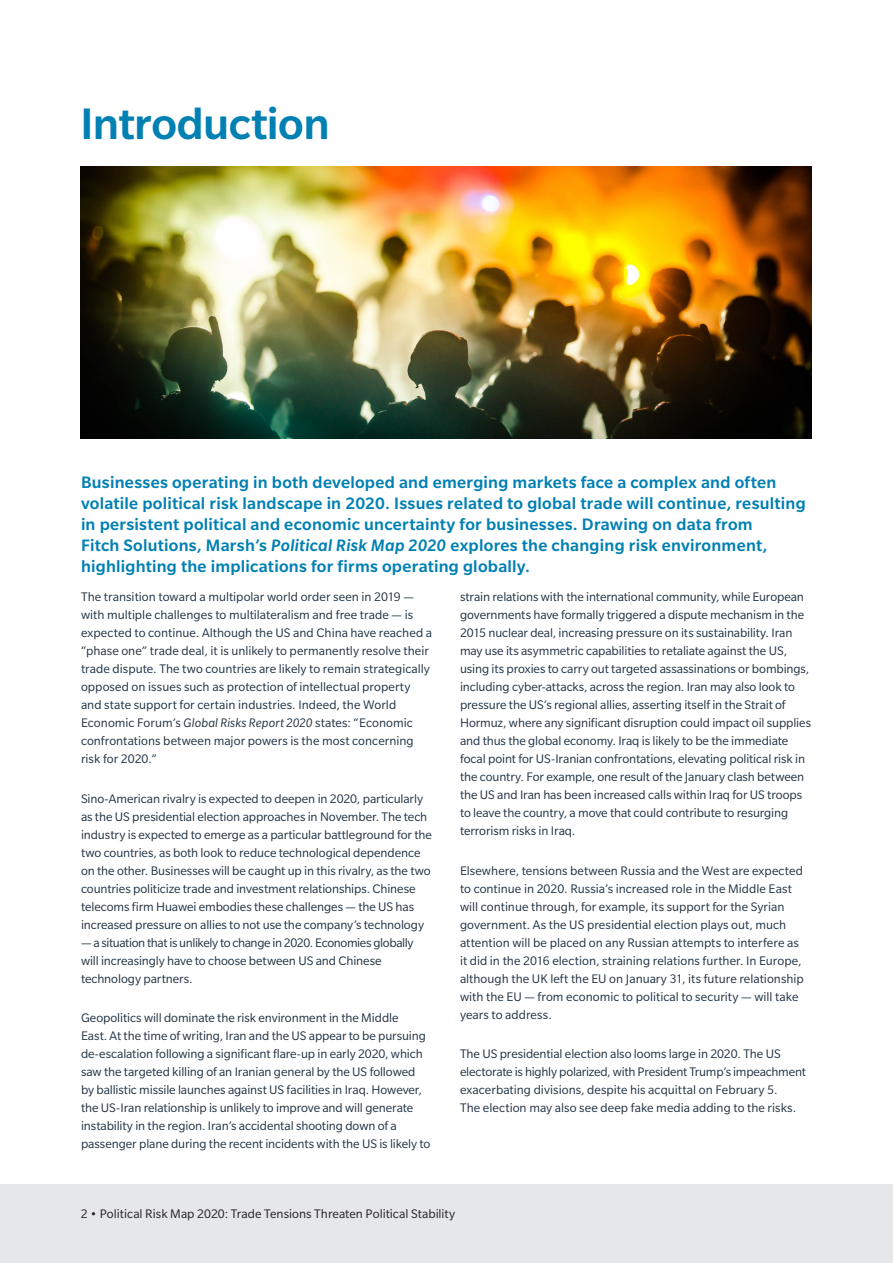
<style>
.page{position:relative;width:893px;height:1263px;background:#fff}
.page>*{position:absolute;margin:0;border:0;box-sizing:border-box;transform-origin:0 0}
.Body_Subhead_1_32_34{font:500 48px "Slate Pro";letter-spacing:-.01em;color:#0080b3}
.Body_Subhead_3_12_14{font:500 18px/21px "Slate Pro";letter-spacing:.015em;color:#0080b3}
.Body_Text_9_12{font:13.5px/18px "Slate Pro";letter-spacing:-.005em;color:#213242}
.t1{font:13.5px "Slate Pro";color:#231f20}
.s1{font-style:italic}
</style>
<div class="page">
<div style="left:0;top:1184px;width:893px;height:79px;background:#e6e7e9"></div>
<img style="left:80px;top:167px;width:732px;height:271px">
<p class="Body_Subhead_1_32_34" style="left:80px;top:98px;width:251px">Introduction</p>
<p class="Body_Subhead_3_12_14" style="left:81px;top:472px;width:726px">Businesses operating in both developed and emerging markets face a complex and often volatile political risk landscape in 2020. Issues related to global trade will continue, resulting in persistent political and economic uncertainty for businesses. Drawing on data from<br>Fitch Solutions, Marsh’s <span class="s1">Political Risk Map 2020</span> explores the changing risk environment, highlighting the implications for firms operating globally.</p>
<p class="Body_Text_9_12" style="left:81px;top:587px;width:353px">The transition toward a multipolar world order seen in 2019 — with multiple challenges to multilateralism and free trade — is expected to continue. Although the US and China have reached a “phase one” trade deal, it is unlikely to permanently resolve their trade dispute. The two countries are likely to remain strategically opposed on issues such as protection of intellectual property and state support for certain industries. Indeed, the World Economic Forum’s <span class="s1">Global Risks Report 2020</span> states: “Economic confrontations between major powers is the most concerning risk for 2020.”</p>
<p class="Body_Text_9_12" style="left:81px;top:789px;width:352px">Sino-American rivalry is expected to deepen in 2020, particularly as the US presidential election approaches in November. The tech industry is expected to emerge as a particular battleground for the two countries, as both look to reduce technological dependence on the other. Businesses will be caught up in this rivalry, as the two countries politicize trade and investment relationships. Chinese telecoms firm Huawei embodies these challenges — the US has increased pressure on allies to not use the company’s technology</p>
<p class="Body_Text_9_12" style="left:81px;top:933px;width:334px">— a situation that is unlikely to change in 2020. Economies globally will increasingly have to choose between US and Chinese technology partners.</p>
<p class="Body_Text_9_12" style="left:81px;top:1009px;width:351px">Geopolitics will dominate the risk environment in the Middle<br>East. At the time of writing, Iran and the US appear to be pursuing de-escalation following a significant flare-up in early 2020, which saw the targeted killing of an Iranian general by the US followed by ballistic missile launches against US facilities in Iraq. However, the US-Iran relationship is unlikely to improve and will generate instability in the region. Iran’s accidental shooting down of a passenger plane during the recent incidents with the US is likely to</p>
<p class="Body_Text_9_12" style="left:460px;top:587px;width:353px">strain relations with the international community, while European governments have formally triggered a dispute mechanism in the 2015 nuclear deal, increasing pressure on its sustainability. Iran may use its asymmetric capabilities to retaliate against the US, using its proxies to carry out targeted assassinations or bombings, including cyber-attacks, across the region. Iran may also look to pressure the US’s regional allies, asserting itself in the Strait of Hormuz, where any significant disruption could impact oil supplies and thus the global economy. Iraq is likely to be the immediate focal point for US-Iranian confrontations, elevating political risk in the country. For example, one result of the January clash between the US and Iran has been increased calls within Iraq for US troops to leave the country, a move that could contribute to resurging terrorism risks in Iraq.</p>
<p class="Body_Text_9_12" style="left:460px;top:861px;width:345px">Elsewhere, tensions between Russia and the West are expected to continue in 2020. Russia’s increased role in the Middle East will continue through, for example, its support for the Syrian government. As the US presidential election plays out, much attention will be placed on any Russian attempts to interfere as it did in the 2016 election, straining relations further. In Europe, although the UK left the EU on January 31, its future relationship with the EU — from economic to political to security — will take years to address.</p>
<p class="Body_Text_9_12" style="left:460px;top:1045px;width:347px">The US presidential election also looms large in 2020. The US electorate is highly polarized, with President Trump’s impeachment exacerbating divisions, despite his acquittal on February 5.<br>The election may also see deep fake media adding to the risks.</p>
<p class="t1" style="left:81px;top:1206px;width:376px">2 • Political Risk Map 2020: Trade Tensions Threaten Political Stability</p>
</div>
